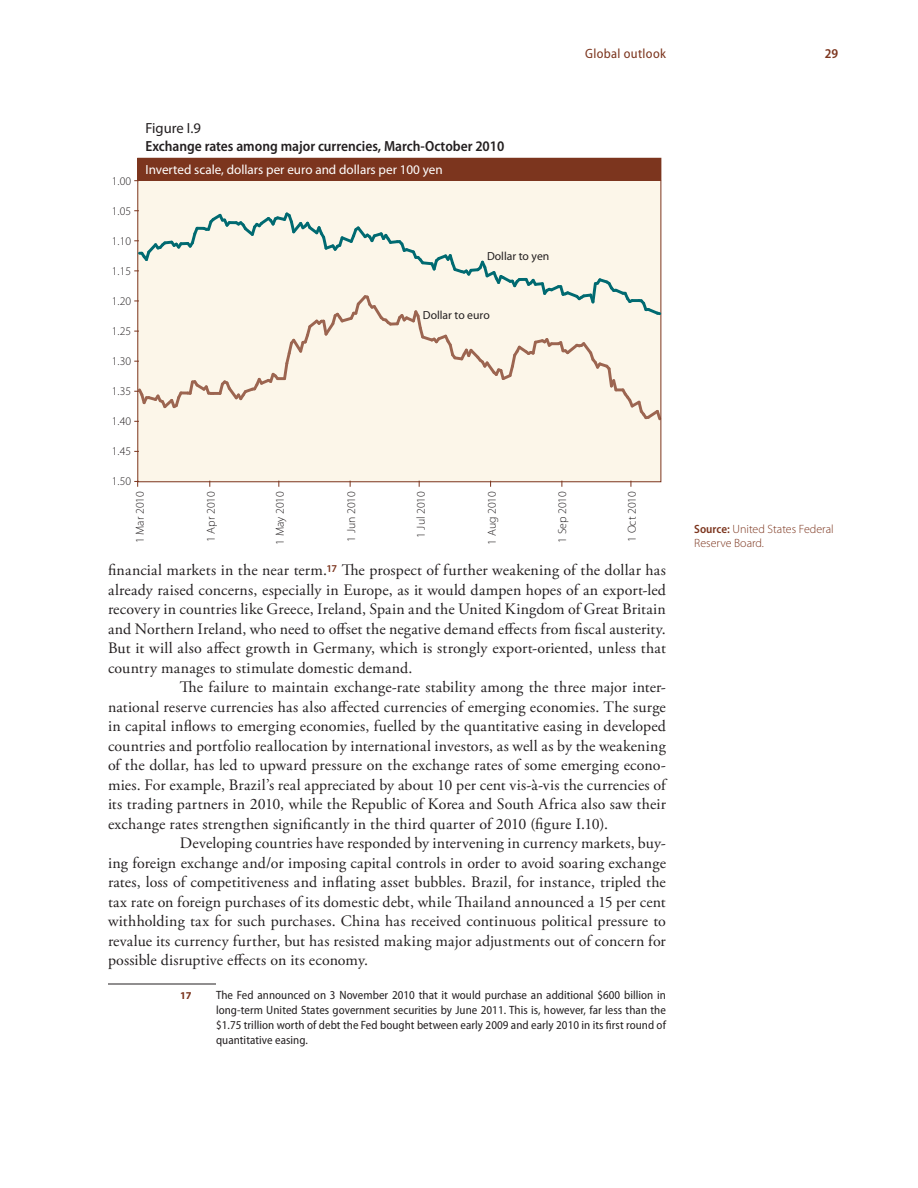
<style>
.page{position:relative;width:918px;height:1188px;background:#fff}
.page>*{position:absolute;margin:0;border:0;box-sizing:border-box;transform-origin:0 0}
.t1{font:15.9px "Adobe Garamond Pro";letter-spacing:.01em;color:#231f20}
.t2{font:600 semi-condensed 14.7px "Myriad Pro";color:#231f20}
.t3{font:14.7px "Myriad Pro";color:#231f20}
.t4{font:semi-condensed 13.5px "Myriad Pro";letter-spacing:.025em;color:#7c351e}
.t5{font:600 semi-condensed 13.5px "Myriad Pro";color:#7c351e}
.t6{font:13.2px "Myriad Pro";color:#fff}
.t7{font:semi-condensed 12px/15px "Myriad Pro";letter-spacing:.005em;color:#231f20;text-align:justify}
.t8{font:300 12px/14.2px "Myriad Pro";color:#7c351e}
.t9{font:300 11.7px "Myriad Pro";color:#231f20}
.t10{font:11.7px "Myriad Pro";color:#231f20}
.t11{font:700 10.5px "Myriad Pro";color:#7c351e}
.s1{font-weight:600;font-stretch:semi-condensed}
</style>
<div class="page">
<hr style="left:108px;top:984px;width:108px;height:1px;background:#231f20">
<div style="left:138px;top:181px;width:523px;height:301px;background:#fcf6e9"></div>
<div style="left:138px;top:158px;width:523px;height:22px;background:#7c351e"></div>
<div style="left:137px;top:158px;width:524px;height:23px;border:1px solid #7c351e"></div>
<svg style="left:135px;top:210px;width:527px;height:212px"></svg>
<p class="t9" style="left:112px;top:174px;width:21px">1.00</p>
<p class="t9" style="left:112px;top:204px;width:21px">1.05</p>
<p class="t9" style="left:112px;top:234px;width:21px">1.10</p>
<p class="t9" style="left:112px;top:264px;width:21px">1.15</p>
<p class="t9" style="left:112px;top:294px;width:21px">1.20</p>
<p class="t9" style="left:112px;top:324px;width:21px">1.25</p>
<p class="t9" style="left:112px;top:354px;width:21px">1.30</p>
<p class="t9" style="left:112px;top:384px;width:21px">1.35</p>
<p class="t9" style="left:112px;top:414px;width:21px">1.40</p>
<p class="t9" style="left:112px;top:444px;width:21px">1.45</p>
<p class="t9" style="left:112px;top:474px;width:21px">1.50</p>
<p class="t3" style="left:145px;top:119px;width:57px">Figure I.9</p>
<p class="t2" style="left:145px;top:138px;width:360px">Exchange rates among major currencies, March-October 2010</p>
<p class="t6" style="left:145px;top:162px;width:299px">Inverted scale, dollars per euro and dollars per 100 yen</p>
<p class="t10" style="left:487px;top:249px;width:64px">Dollar to yen</p>
<p class="t10" style="left:423px;top:308px;width:68px">Dollar to euro</p>
<p class="t4" style="left:585px;top:46px;width:82px">Global outlook</p>
<p class="t5" style="left:825px;top:46px;width:15px">29</p>
<p class="t9" style="left:133px;top:543px;width:53px;rotate:-90deg">1 Mar 2010</p>
<p class="t9" style="left:204px;top:542px;width:52px;rotate:-90deg">1 Apr 2010</p>
<p class="t9" style="left:273px;top:545px;width:55px;rotate:-90deg">1 May 2010</p>
<p class="t9" style="left:344px;top:542px;width:52px;rotate:-90deg">1 Jun 2010</p>
<p class="t9" style="left:414px;top:538px;width:48px;rotate:-90deg">1 Jul 2010</p>
<p class="t9" style="left:485px;top:545px;width:55px;rotate:-90deg">1 Aug 2010</p>
<p class="t9" style="left:555px;top:543px;width:53px;rotate:-90deg">1 Sep 2010</p>
<p class="t9" style="left:625px;top:542px;width:52px;rotate:-90deg">1 Oct 2010</p>
<p class="t1" style="left:108px;top:561px;width:559px">financial markets in the near term.<sup>17</sup> The prospect of further weakening of the dollar has</p>
<p class="t1" style="left:108px;top:580px;width:559px">already raised concerns, especially in Europe, as it would dampen hopes of an export-led</p>
<p class="t1" style="left:108px;top:600px;width:559px">recovery in countries like Greece, Ireland, Spain and the United Kingdom of Great Britain</p>
<p class="t1" style="left:108px;top:619px;width:559px">and Northern Ireland, who need to offset the negative demand effects from fiscal austerity.</p>
<p class="t1" style="left:108px;top:639px;width:559px">But it will also affect growth in Germany, which is strongly export-oriented, unless that</p>
<p class="t1" style="left:108px;top:658px;width:306px">country manages to stimulate domestic demand.</p>
<p class="t1" style="left:180px;top:678px;width:487px">The failure to maintain exchange-rate stability among the three major inter-</p>
<p class="t1" style="left:108px;top:697px;width:559px">national reserve currencies has also affected currencies of emerging economies. The surge</p>
<p class="t1" style="left:108px;top:717px;width:560px">in capital inflows to emerging economies, fuelled by the quantitative easing in developed</p>
<p class="t1" style="left:108px;top:736px;width:559px">countries and portfolio reallocation by international investors, as well as by the weakening</p>
<p class="t1" style="left:108px;top:756px;width:559px">of the dollar, has led to upward pressure on the exchange rates of some emerging econo-</p>
<p class="t1" style="left:108px;top:775px;width:559px">mies. For example, Brazil’s real appreciated by about 10 per cent vis-à-vis the currencies of</p>
<p class="t1" style="left:108px;top:794px;width:560px">its trading partners in 2010, while the Republic of Korea and South Africa also saw their</p>
<p class="t1" style="left:108px;top:814px;width:501px">exchange rates strengthen significantly in the third quarter of 2010 (figure I.10).</p>
<p class="t1" style="left:180px;top:833px;width:487px">Developing countries have responded by intervening in currency markets, buy-</p>
<p class="t1" style="left:108px;top:853px;width:560px">ing foreign exchange and/or imposing capital controls in order to avoid soaring exchange</p>
<p class="t1" style="left:108px;top:872px;width:559px">rates, loss of competitiveness and inflating asset bubbles. Brazil, for instance, tripled the</p>
<p class="t1" style="left:108px;top:892px;width:559px">tax rate on foreign purchases of its domestic debt, while Thailand announced a 15 per cent</p>
<p class="t1" style="left:108px;top:911px;width:559px">withholding tax for such purchases. China has received continuous political pressure to</p>
<p class="t1" style="left:108px;top:931px;width:559px">revalue its currency further, but has resisted making major adjustments out of concern for</p>
<p class="t1" style="left:108px;top:950px;width:262px">possible disruptive effects on its economy.</p>
<p class="t11" style="left:180px;top:989px;width:13px">17</p>
<p class="t7" style="left:216px;top:988px;width:451px">The Fed announced on 3 November 2010 that it would purchase an additional $600 billion in long-term United States government securities by June 2011. This is, however, far less than the $1.75 trillion worth of debt the Fed bought between early 2009 and early 2010 in its first round of quantitative easing.</p>
<p class="t8" style="left:694px;top:522px;width:141px"><span class="s1">Source:</span> United States Federal<br>Reserve Board.</p>
</div>
